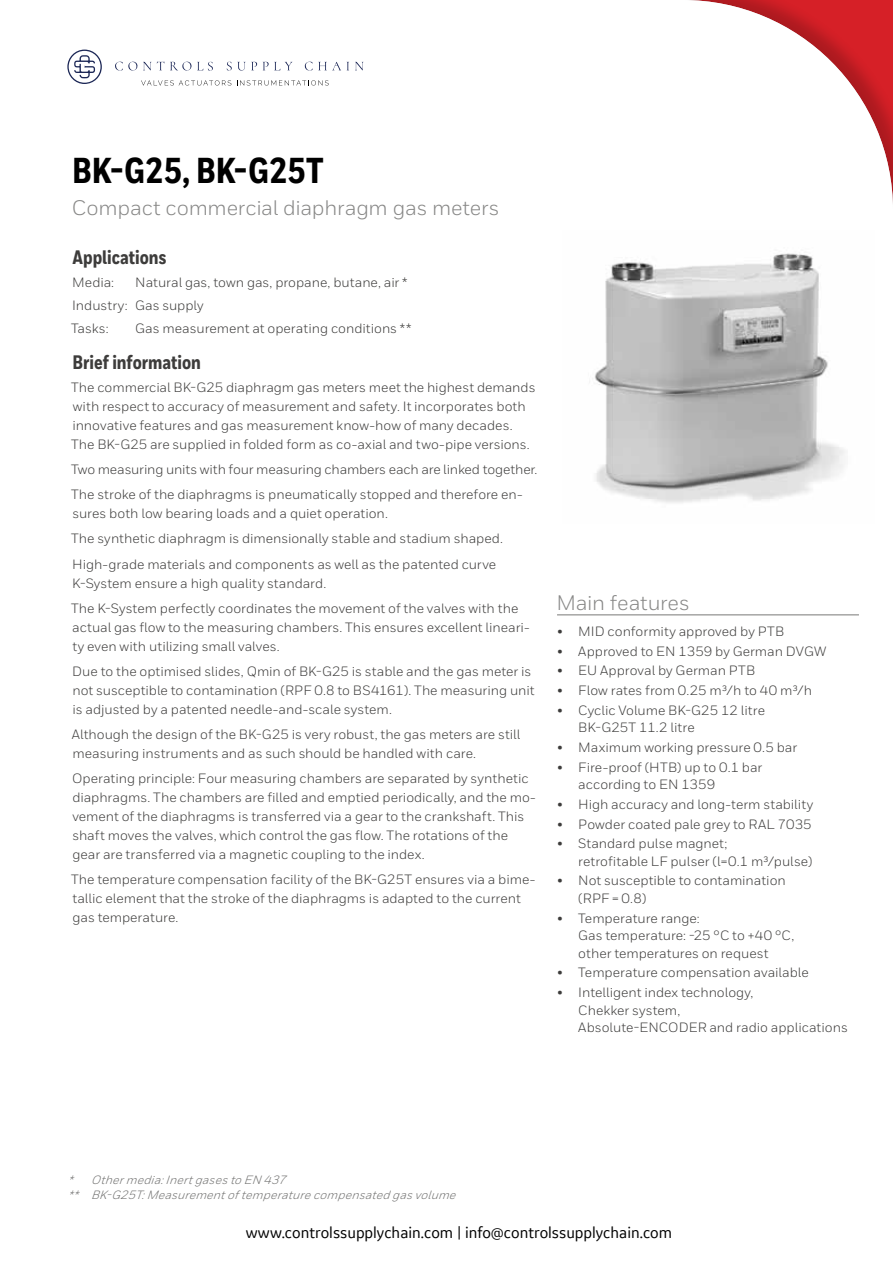
<style>
.page{position:relative;width:893px;height:1263px;background:#fff}
.page>*{position:absolute;margin:0;border:0;box-sizing:border-box;transform-origin:0 0}
.t1{font:800 36px "Honeywell Cond";letter-spacing:-.01em;color:#000}
.t2{font:21px "Honeywell Sans";letter-spacing:-.01em;color:#878786}
.t3{font:800 19.5px "Honeywell Cond";color:#3d3c3b}
.t4{font:16.5px "GE Sans";color:#010101}
.t5{font:13.5px/18.9px "Honeywell Sans";color:#3d3c3b}
.t6{font:italic 12px/15.6px "Honeywell Sans";color:#70706f}
</style>
<div class="page">
<div style="left:617px;top:0;width:276px;height:276px;background:#000;opacity:.2"></div>
<img style="left:595px;top:231px;width:279px;height:272px">
<hr style="left:557px;top:614px;width:302px;height:1px;background:#878786">
<svg style="left:355px;top:62px;width:8px;height:8px"></svg>
<svg style="left:67px;top:50px;width:282px;height:36px"></svg>
<h1 class="t1" style="left:72px;top:148px;width:253px">BK-G25, BK-G25T</h1>
<h2 class="t2" style="left:72px;top:195px;width:429px">Compact commercial diaphragm gas meters</h2>
<h3 class="t3" style="left:72px;top:245px;width:95px">Applications</h3>
<p class="t5" style="left:72px;top:273px;width:43px">Media:</p>
<p class="t5" style="left:71px;top:271px;width:338px;line-height:23.1px;text-indent:64px">Natural gas, town gas, propane, butane, air *<br>Industry: Gas supply<br>Tasks:</p>
<p class="t5" style="left:135px;top:319px;width:278px">Gas measurement at operating conditions **</p>
<h3 class="t3" style="left:73px;top:350px;width:130px">Brief information</h3>
<p class="t5" style="left:71px;top:378px;width:466px">The commercial BK-G25 diaphragm gas meters meet the highest demands with respect to accuracy of measurement and safety. It incorporates both innovative features and gas measurement know-how of many decades.<br>The BK-G25 are supplied in folded form as co-axial and two-pipe versions.</p>
<p class="t5" style="left:71px;top:457px;width:468px;line-height:25.2px">Two measuring units with four measuring chambers each are linked together.<br>The stroke of the diaphragms is pneumatically stopped and therefore en-</p>
<p class="t5" style="left:71px;top:501px;width:433px;line-height:25.2px">sures both low bearing loads and a quiet operation.<br>The synthetic diaphragm is dimensionally stable and stadium shaped.<br>High-grade materials and components as well as the patented curve</p>
<p class="t5" style="left:71px;top:570px;width:449px;line-height:25.2px">K-System ensure a high quality standard.<br>The K-System perfectly coordinates the movement of the valves with the</p>
<p class="t5" style="left:72px;top:618px;width:459px">actual gas flow to the measuring chambers. This ensures excellent lineari&shy;ty even with utilizing small valves.</p>
<p class="t5" style="left:72px;top:662px;width:464px">Due to the optimised slides, Qmin of BK-G25 is stable and the gas meter is not susceptible to contamination (RPF 0.8 to BS4161). The measuring unit is adjusted by a patented needle-and-scale system.</p>
<p class="t5" style="left:72px;top:725px;width:450px">Although the design of the BK-G25 is very robust, the gas meters are still measuring instruments and as such should be handled with care.</p>
<p class="t5" style="left:72px;top:769px;width:465px">Operating principle: Four measuring chambers are separated by synthetic diaphragms. The chambers are filled and emptied periodically, and the mo&shy;vement of the diaphragms is transferred via a gear to the crankshaft. This shaft moves the valves, which control the gas flow. The rotations of the gear are transferred via a magnetic coupling to the index.</p>
<p class="t5" style="left:71px;top:870px;width:466px">The temperature compensation facility of the BK-G25T ensures via a bime&shy;tallic element that the stroke of the diaphragms is adapted to the current gas temperature.</p>
<h2 class="t2" style="left:556px;top:590px;width:135px">Main features</h2>
<p class="t5" style="left:557px;top:622px;width:229px">• MID conformity approved by PTB</p>
<p class="t5" style="left:557px;top:642px;width:271px">• Approved to EN 1359 by German DVGW</p>
<p class="t5" style="left:557px;top:661px;width:200px">• EU Approval by German PTB</p>
<p class="t5" style="left:557px;top:681px;width:257px">• Flow rates from 0.25 m³/h to 40 m³/h</p>
<p class="t5" style="left:578px;top:701px;width:188px;line-height:17.5px;text-indent:-21px">• Cyclic Volume BK-G25 12 litre<br>BK-G25T 11.2 litre</p>
<p class="t5" style="left:557px;top:738px;width:242px">• Maximum working pressure 0.5 bar</p>
<p class="t5" style="left:578px;top:758px;width:186px;line-height:17.5px;text-indent:-21px">• Fire-proof (HTB) up to 0.1 bar according to EN 1359</p>
<p class="t5" style="left:557px;top:795px;width:258px">• High accuracy and long-term stability</p>
<p class="t5" style="left:557px;top:814px;width:256px">• Powder coated pale grey to RAL 7035</p>
<p class="t5" style="left:578px;top:835px;width:236px;line-height:17.5px;text-indent:-21px">• Standard pulse magnet;<br>retrofitable LF pulser (l=0.1 m³/pulse)</p>
<p class="t5" style="left:578px;top:872px;width:209px;line-height:17.5px;text-indent:-21px">• Not susceptible to contamination (RPF = 0.8)</p>
<p class="t5" style="left:578px;top:909px;width:217px;line-height:17.5px;text-indent:-21px">• Temperature range:<br>Gas temperature: -25 °C to +40 °C, other temperatures on request</p>
<p class="t5" style="left:557px;top:963px;width:253px">• Temperature compensation available</p>
<p class="t5" style="left:578px;top:984px;width:271px;line-height:17.5px;text-indent:-21px">• Intelligent index technology,<br>Chekker system,<br>Absolute-ENCODER and radio applications</p>
<p class="t6" style="left:68px;top:1172px;width:391px">* Othermedia:Inertgases to EN 437<br>** BK-G25T:Measurementof temperature compensated gas volume</p>
<p class="t4" style="left:246px;top:1222px;width:428px">www.controlssupplychain.com | info@controlssupplychain.com</p>
</div>
